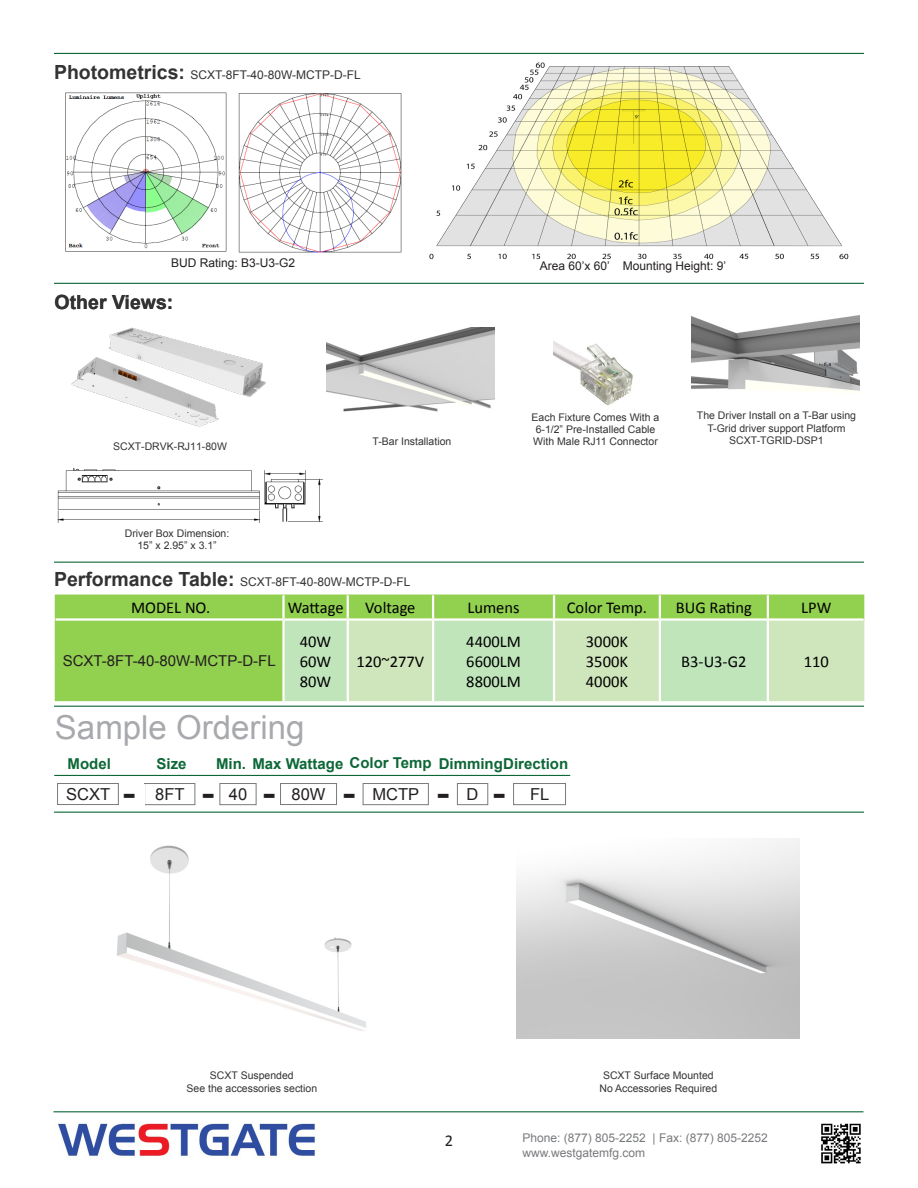
<style>
.page{position:relative;width:918px;height:1188px;background:#fff}
.page>*{position:absolute;margin:0;border:0;box-sizing:border-box;transform-origin:0 0}
.t1{font:33px "Arial";color:#a8a9ad}
.t2{font:700 28.5px "Verdana";color:#231f20}
.t3{font:700 19.5px "Arial";color:#333}
.t4{font:16.5px "Calibri";color:#000}
.t5{font:16.5px "Arial";color:#231f20}
.t6{font:16.5px "Calibri";color:#231f20}
.t7{font:700 15px "Arial";color:#0d6736}
.t8{font:15px "Arial";color:#231f20}
.t9{font:12px "Arial";color:#333}
.t10{font:12px "Arial";color:#787a7d}
.t11{font:12px "Arial";color:#231f20}
.t12{font:10.5px "Arial";color:#333}
.t13{font:10.5px/12px "Arial";color:#323232;text-align:center}
.s1{font-weight:700;font-size:19.5px}
</style>
<div class="page">
<hr style="left:54px;top:562px;width:810px;height:1px;background:#0d6736">
<hr style="left:54px;top:53px;width:810px;height:1px;background:#0d6736">
<hr style="left:54px;top:283px;width:810px;height:1px;background:#0d6736">
<div style="left:55px;top:595px;width:809px;height:106px;background:#92d050"></div>
<svg style="left:285px;top:621px;width:579px;height:80px;background:#c7e5bb"></svg>
<hr style="left:282px;top:595px;width:3px;height:23px;background:#fff">
<hr style="left:347px;top:595px;width:2px;height:23px;background:#fff">
<hr style="left:432px;top:595px;width:2px;height:23px;background:#fff">
<hr style="left:553px;top:595px;width:2px;height:23px;background:#fff">
<hr style="left:659px;top:595px;width:2px;height:23px;background:#fff">
<hr style="left:767px;top:595px;width:2px;height:23px;background:#fff">
<hr style="left:56px;top:618px;width:228px;height:3px;background:#fff">
<hr style="left:282px;top:621px;width:3px;height:80px;background:#fff">
<hr style="left:347px;top:621px;width:2px;height:80px;background:#fff">
<hr style="left:432px;top:621px;width:2px;height:80px;background:#fff">
<hr style="left:553px;top:621px;width:2px;height:80px;background:#fff">
<hr style="left:659px;top:621px;width:2px;height:80px;background:#fff">
<hr style="left:767px;top:621px;width:2px;height:80px;background:#fff">
<hr style="left:284px;top:618px;width:64px;height:3px;background:#fff">
<hr style="left:348px;top:618px;width:85px;height:3px;background:#fff">
<hr style="left:433px;top:618px;width:121px;height:3px;background:#fff">
<hr style="left:554px;top:618px;width:106px;height:3px;background:#fff">
<hr style="left:660px;top:618px;width:108px;height:3px;background:#fff">
<hr style="left:768px;top:618px;width:96px;height:3px;background:#fff">
<hr style="left:54px;top:706px;width:810px;height:1px;background:#0d6736">
<hr style="left:54px;top:812px;width:810px;height:1px;background:#0d6736">
<img style="left:58px;top:1123px;width:257px;height:34px">
<img style="left:821px;top:1123px;width:40px;height:41px">
<hr style="left:53px;top:1111px;width:810px;height:1px;background:#0d6736">
<div style="left:57px;top:783px;width:62px;height:22px;border:1px solid #787a7d"></div>
<div style="left:220px;top:783px;width:36px;height:22px;border:1px solid #787a7d"></div>
<div style="left:280px;top:783px;width:57px;height:22px;border:1px solid #787a7d"></div>
<div style="left:144px;top:783px;width:51px;height:22px;border:1px solid #787a7d"></div>
<div style="left:363px;top:783px;width:66px;height:22px;border:1px solid #787a7d"></div>
<div style="left:457px;top:783px;width:31px;height:22px;border:1px solid #787a7d"></div>
<div style="left:513px;top:783px;width:53px;height:22px;border:1px solid #787a7d"></div>
<hr style="left:54px;top:775px;width:516px;height:1px;background:#0d6736">
<img style="left:65px;top:92px;width:162px;height:160px">
<img style="left:239px;top:93px;width:163px;height:159px">
<img style="left:429px;top:62px;width:420px;height:198px">
<img style="left:117px;top:845px;width:249px;height:186px">
<img style="left:516px;top:838px;width:283px;height:201px">
<img style="left:327px;top:327px;width:168px;height:85px">
<img style="left:691px;top:315px;width:168px;height:78px">
<img style="left:71px;top:357px;width:148px;height:70px">
<img style="left:100px;top:327px;width:166px;height:77px">
<img style="left:554px;top:341px;width:79px;height:64px">
<img style="left:57px;top:468px;width:204px;height:54px">
<img style="left:264px;top:470px;width:59px;height:53px">
<p class="t9" style="left:54px;top:67px;width:308px"><span class="s1">Photometrics:</span> SCXT-8FT-40-80W-MCTP-D-FL</p>
<p class="t11" style="left:171px;top:255px;width:126px">BUD Rating: B3-U3-G2</p>
<p class="t11" style="left:540px;top:258px;width:188px">Area 60’x 60’ Mounting Height: 9’</p>
<p class="t3" style="left:55px;top:289px;width:120px">Other Views:</p>
<p class="t12" style="left:113px;top:440px;width:115px">SCXT-DRVK-RJ11-80W</p>
<p class="t12" style="left:125px;top:526px;width:106px">Driver Box Dimension:</p>
<p class="t12" style="left:137px;top:539px;width:81px">15” x 2.95” x 3.1”</p>
<p class="t12" style="left:373px;top:435px;width:80px">T-Bar Installation</p>
<p class="t13" style="left:532px;top:412px;width:129px">Each Fixture Comes With a<br>6-1/2” Pre-Installed Cable</p>
<p class="t13" style="left:533px;top:436px;width:126px">With Male RJ11 Connector</p>
<p class="t12" style="left:697px;top:408px;width:161px">The Driver Install on a T-Bar using</p>
<p class="t12" style="left:707px;top:421px;width:140px">T-Grid driver support Platform</p>
<p class="t12" style="left:729px;top:434px;width:96px">SCXT-TGRID-DSP1</p>
<p class="t9" style="left:54px;top:573px;width:358px"><span class="s1">Performance Table:</span> SCXT-8FT-40-80W-MCTP-D-FL</p>
<p class="t4" style="left:131px;top:598px;width:81px">MODEL NO.</p>
<p class="t4" style="left:288px;top:598px;width:57px">Wattage</p>
<p class="t4" style="left:365px;top:598px;width:52px">Voltage</p>
<p class="t4" style="left:468px;top:598px;width:54px">Lumens</p>
<p class="t4" style="left:567px;top:598px;width:82px">Color Temp.</p>
<p class="t4" style="left:676px;top:598px;width:78px">BUG Rating</p>
<p class="t4" style="left:801px;top:598px;width:32px">LPW</p>
<p class="t8" style="left:63px;top:651px;width:215px">SCXT-8FT-40-80W-MCTP-D-FL</p>
<p class="t4" style="left:300px;top:632px;width:33px">40W</p>
<p class="t4" style="left:300px;top:651px;width:33px">60W</p>
<p class="t4" style="left:300px;top:671px;width:33px">80W</p>
<p class="t4" style="left:466px;top:632px;width:56px">4400LM</p>
<p class="t4" style="left:466px;top:651px;width:56px">6600LM</p>
<p class="t4" style="left:466px;top:671px;width:56px">8800LM</p>
<p class="t4" style="left:586px;top:632px;width:44px">3000K</p>
<p class="t4" style="left:586px;top:651px;width:44px">3500K</p>
<p class="t4" style="left:586px;top:671px;width:44px">4000K</p>
<p class="t4" style="left:357px;top:651px;width:69px">120~277V</p>
<p class="t4" style="left:681px;top:651px;width:67px">B3-U3-G2</p>
<p class="t4" style="left:804px;top:651px;width:27px">110</p>
<p class="t1" style="left:55px;top:706px;width:251px">Sample Ordering</p>
<p class="t7" style="left:68px;top:754px;width:45px">Model</p>
<p class="t7" style="left:216px;top:754px;width:217px">Min. Max Wattage Color Temp</p>
<p class="t7" style="left:157px;top:754px;width:32px">Size</p>
<p class="t7" style="left:439px;top:754px;width:131px">DimmingDirection</p>
<p class="t2" style="left:437px;top:776px;width:15px">-</p>
<p class="t5" style="left:467px;top:784px;width:13px">D</p>
<p class="t2" style="left:493px;top:776px;width:15px">-</p>
<p class="t5" style="left:530px;top:784px;width:21px">FL</p>
<p class="t5" style="left:66px;top:783px;width:46px">SCXT</p>
<p class="t5" style="left:155px;top:784px;width:31px">8FT</p>
<p class="t5" style="left:229px;top:784px;width:20px">40</p>
<p class="t5" style="left:292px;top:783px;width:35px">80W</p>
<p class="t5" style="left:373px;top:784px;width:48px">MCTP</p>
<p class="t2" style="left:122px;top:776px;width:15px">-</p>
<p class="t2" style="left:202px;top:776px;width:15px">-</p>
<p class="t2" style="left:263px;top:776px;width:15px">-</p>
<p class="t2" style="left:343px;top:776px;width:15px">-</p>
<p class="t12" style="left:210px;top:1069px;width:85px">SCXT Suspended</p>
<p class="t12" style="left:186px;top:1081px;width:132px">See the accessories section</p>
<p class="t12" style="left:603px;top:1069px;width:112px">SCXT Surface Mounted</p>
<p class="t12" style="left:599px;top:1081px;width:119px">No Accessories Required</p>
<p class="t6" style="left:445px;top:1131px;width:10px">2</p>
<p class="t10" style="left:522px;top:1130px;width:247px">Phone: (877) 805-2252 | Fax: (877) 805-2252</p>
<p class="t10" style="left:522px;top:1145px;width:124px">www.westgatemfg.com</p>
</div>
